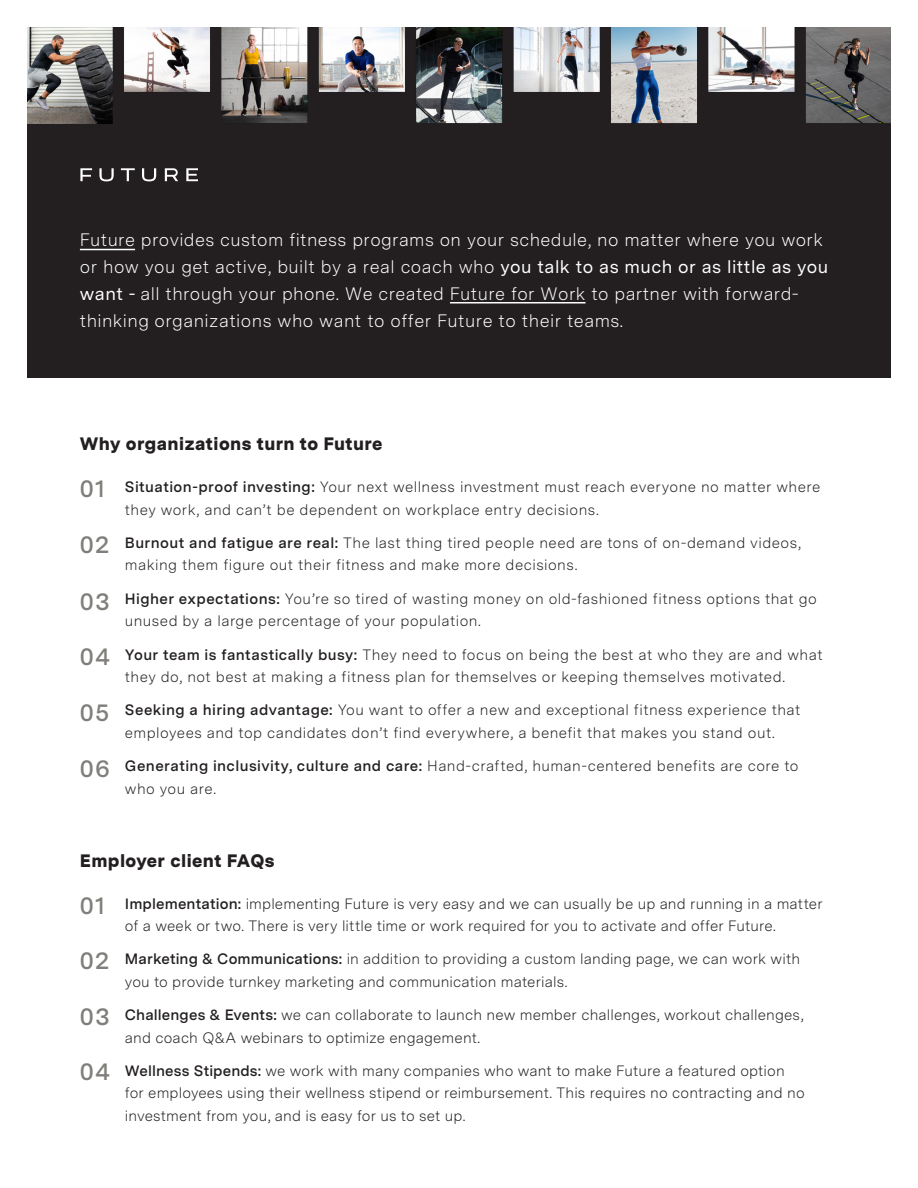
<style>
.page{position:relative;width:918px;height:1188px;background:#fff}
.page>*{position:absolute;margin:0;border:0;box-sizing:border-box;transform-origin:0 0}
.t1{font:600 24px "Messina Sans";letter-spacing:.055em;color:#807f7a}
.t2{font:300 18px/27px "Messina Sans";letter-spacing:.02em;color:#fff}
.t3{font:900 18px "Messina Sans";letter-spacing:.02em;color:#231f20}
.t4{font:300 15px/22.5px "Messina Sans";letter-spacing:.015em;color:#231f20}
.s1{font-weight:400}
.s2{font-weight:600}
</style>
<div class="page">
<div style="left:27px;top:27px;width:864px;height:351px;background:#231f20"></div>
<img style="left:27px;top:27px;width:864px;height:96px">
<svg style="left:121px;top:168px;width:14px;height:13px"></svg>
<svg style="left:80px;top:168px;width:12px;height:13px"></svg>
<svg style="left:99px;top:168px;width:15px;height:13px"></svg>
<svg style="left:142px;top:168px;width:14px;height:13px"></svg>
<svg style="left:186px;top:168px;width:12px;height:13px"></svg>
<svg style="left:165px;top:168px;width:13px;height:13px"></svg>
<hr style="left:80px;top:249px;width:55px;height:1px;background:#fff">
<hr style="left:450px;top:302px;width:135px;height:2px;background:#fff">
<p class="t2" style="left:80px;top:226px;width:750px">Future provides custom fitness programs on your schedule, no matter where you work or how you get active, built by a real coach who <span class="s1">you talk to as much or as little as you want -</span> all through your phone. We created Future for Work to partner with forward&shy;thinking organizations who want to offer Future to their teams.</p>
<p class="t3" style="left:80px;top:431px;width:304px">Why organizations turn to Future</p>
<p class="t1" style="left:80px;top:471px;width:27px">01</p>
<p class="t1" style="left:80px;top:527px;width:31px">02</p>
<p class="t1" style="left:80px;top:584px;width:31px">03</p>
<p class="t1" style="left:80px;top:639px;width:31px">04</p>
<p class="t1" style="left:80px;top:695px;width:31px">05</p>
<p class="t1" style="left:80px;top:751px;width:31px">06</p>
<p class="t4" style="left:125px;top:475px;width:697px"><span class="s2">Situation-proof investing:</span> Your next wellness investment must reach everyone no matter where they work, and can’t be dependent on workplace entry decisions.</p>
<p class="t4" style="left:125px;top:531px;width:678px"><span class="s2">Burnout and fatigue are real:</span> The last thing tired people need are tons of on-demand videos, making them figure out their fitness and make more decisions.</p>
<p class="t4" style="left:125px;top:587px;width:693px"><span class="s2">Higher expectations:</span> You’re so tired of wasting money on old-fashioned fitness options that go unused by a large percentage of your population.</p>
<p class="t4" style="left:125px;top:643px;width:699px"><span class="s2">Your team is fantastically busy:</span> They need to focus on being the best at who they are and what they do, not best at making a fitness plan for themselves or keeping themselves motivated.</p>
<p class="t4" style="left:125px;top:699px;width:677px"><span class="s2">Seeking a hiring advantage:</span> You want to offer a new and exceptional fitness experience that employees and top candidates don’t find everywhere, a benefit that makes you stand out.</p>
<p class="t4" style="left:125px;top:754px;width:675px"><span class="s2">Generating inclusivity, culture and care:</span> Hand-crafted, human-centered benefits are core to who you are.</p>
<p class="t3" style="left:80px;top:847px;width:196px">Employer client FAQs</p>
<p class="t1" style="left:80px;top:888px;width:27px">01</p>
<p class="t1" style="left:80px;top:943px;width:31px">02</p>
<p class="t1" style="left:80px;top:999px;width:31px">03</p>
<p class="t1" style="left:80px;top:1054px;width:31px">04</p>
<p class="t4" style="left:125px;top:892px;width:699px"><span class="s2">Implementation:</span> implementing Future is very easy and we can usually be up and running in a matter of a week or two. There is very little time or work required for you to activate and offer Future.</p>
<p class="t4" style="left:125px;top:947px;width:677px"><span class="s2">Marketing &amp; Communications:</span> in addition to providing a custom landing page, we can work with you to provide turnkey marketing and communication materials.</p>
<p class="t4" style="left:125px;top:1003px;width:680px"><span class="s2">Challenges &amp; Events:</span> we can collaborate to launch new member challenges, workout challenges, and coach Q&amp;A webinars to optimize engagement.</p>
<p class="t4" style="left:125px;top:1059px;width:681px"><span class="s2">Wellness Stipends:</span> we work with many companies who want to make Future a featured option for employees using their wellness stipend or reimbursement. This requires no contracting and no investment from you, and is easy for us to set up.</p>
</div>
